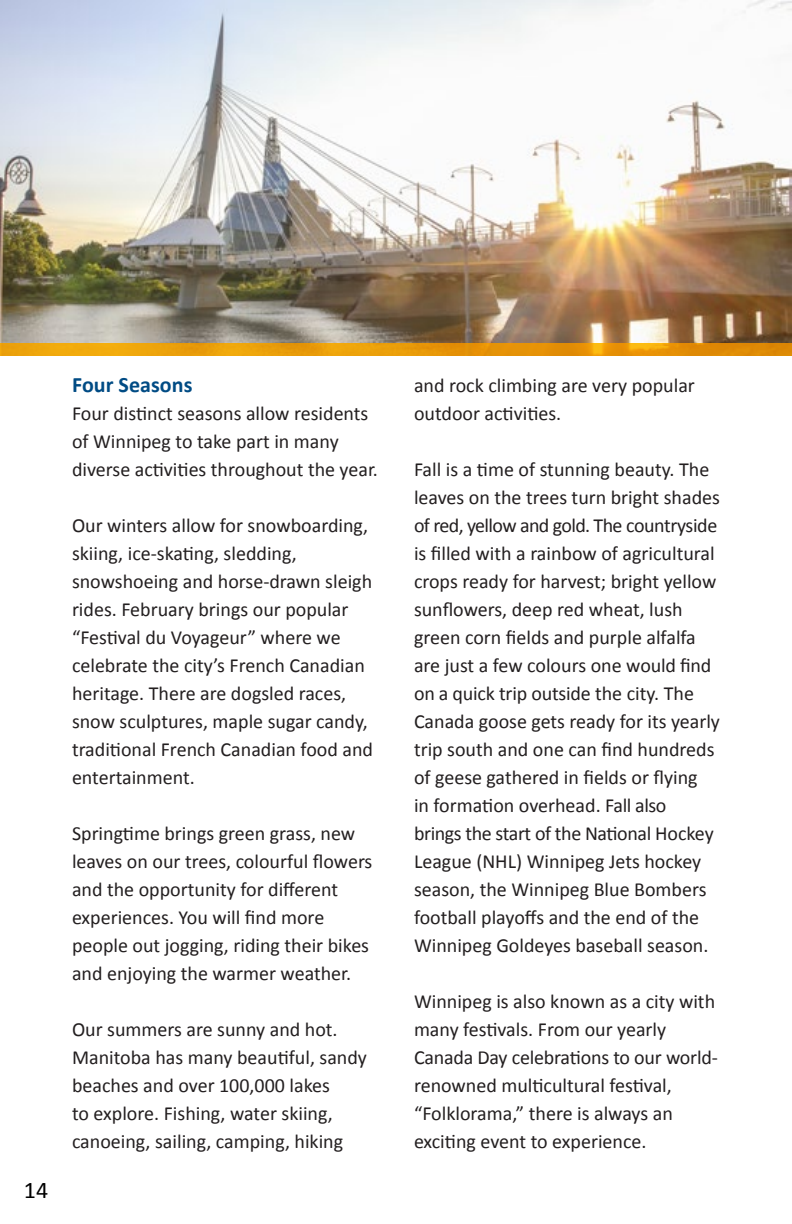
<style>
.page{position:relative;width:792px;height:1224px;background:#fff}
.page>*{position:absolute;margin:0;border:0;box-sizing:border-box;transform-origin:0 0}
.t1{font:24px "Calibri";color:#000}
.t2{font:700 22px "Calibri";letter-spacing:.005em;color:#004b84}
.t3{font:20px/28px "Calibri";color:#231f20}
</style>
<div class="page">
<img style="left:0;top:0;width:792px;height:344px">
<svg style="left:0;top:344px;width:792px;height:12px;background:#e99a08"></svg>
<p class="t1" style="left:24px;top:1175px;width:26px">14</p>
<p class="t2" style="left:72px;top:371px;width:122px">Four Seasons</p>
<p class="t3" style="left:72px;top:399px;width:307px">Four distinct seasons allow residents of Winnipeg to take part in many diverse activities throughout the year.</p>
<p class="t3" style="left:72px;top:511px;width:303px">Our winters allow for snowboarding, skiing, ice-skating, sledding, snowshoeing and horse-drawn sleigh rides. February brings our popular “Festival du Voyageur” where we celebrate the city’s French Canadian heritage. There are dogsled races, snow sculptures, maple sugar candy, traditional French Canadian food and entertainment.</p>
<p class="t3" style="left:72px;top:819px;width:302px">Springtime brings green grass, new leaves on our trees, colourful flowers and the opportunity for different experiences. You will find more people out jogging, riding their bikes and enjoying the warmer weather.</p>
<p class="t3" style="left:72px;top:1015px;width:296px">Our summers are sunny and hot.<br>Manitoba has many beautiful, sandy beaches and over 100,000 lakes<br>to explore. Fishing, water skiing, canoeing, sailing, camping, hiking</p>
<p class="t3" style="left:414px;top:371px;width:282px">and rock climbing are very popular outdoor activities.</p>
<p class="t3" style="left:414px;top:455px;width:308px">Fall is a time of stunning beauty. The leaves on the trees turn bright shades of red, yellow and gold. The countryside is filled with a rainbow of agricultural crops ready for harvest; bright yellow sunflowers, deep red wheat, lush green corn fields and purple alfalfa are just a few colours one would find on a quick trip outside the city. The Canada goose gets ready for its yearly trip south and one can find hundreds of geese gathered in fields or flying<br>in formation overhead. Fall also<br>brings the start of the National Hockey League (NHL) Winnipeg Jets hockey season, the Winnipeg Blue Bombers football playoffs and the end of the Winnipeg Goldeyes baseball season.</p>
<p class="t3" style="left:414px;top:987px;width:305px">Winnipeg is also known as a city with many festivals. From our yearly Canada Day celebrations to our world&shy;renowned multicultural festival, “Folklorama,” there is always an exciting event to experience.</p>
</div>
